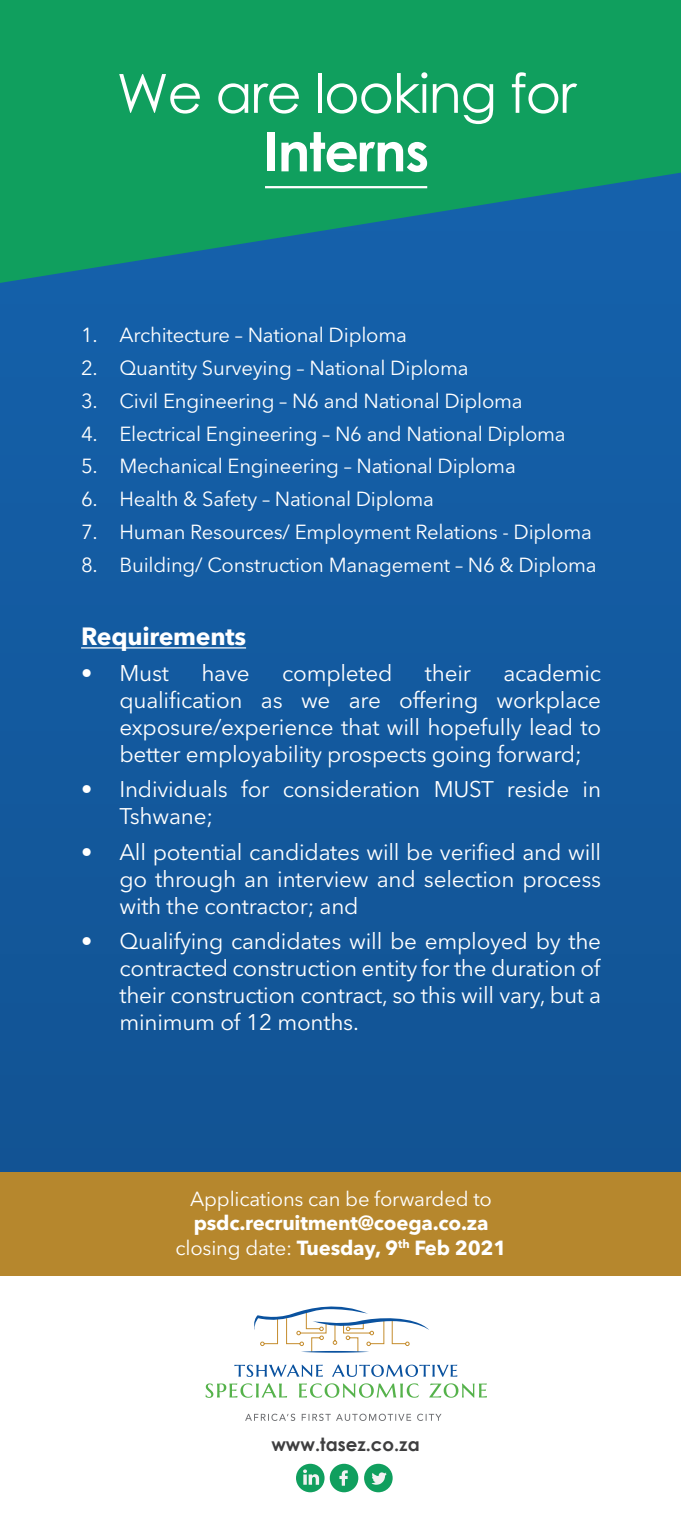
<style>
.page{position:relative;width:681px;height:1523px;background:#fff}
.page>*{position:absolute;margin:0;border:0;box-sizing:border-box;transform-origin:0 0}
.t1{font:54px/58.5px "Century Gothic";letter-spacing:-.02em;color:#fff;text-align:center}
.t2{font:700 24.75px "Avenir Next LT Pro";letter-spacing:-.01em;color:#fff}
.t3{font:22.5px/27px "Avenir Next LT Pro";letter-spacing:-.01em;color:#fff;text-align:justify}
.t4{font:20.25px "Avenir Next LT Pro";letter-spacing:-.01em;color:#fff}
.t5{font:700 20.25px/24.3px "Avenir Next LT Pro";letter-spacing:-.01em;color:#fff;text-align:center}
.t6{font:700 18.22px "Century Gothic";color:#3e3e3f}
.s1{font-weight:700}
.s2{font-weight:400}
</style>
<div class="page">
<div style="left:0;top:0;width:680px;height:1176px;background:#135a9f"></div>
<svg style="left:0;top:0;width:680px;height:283px;fill:#109f5e"></svg>
<div style="left:0;top:1172px;width:680px;height:103px;background:#b6872d"></div>
<div style="left:296px;top:1463px;width:28px;height:29px;background:#109f5e;border-radius:50%"></div>
<div style="left:329px;top:1463px;width:29px;height:29px;background:#109f5e;border-radius:50%"></div>
<div style="left:364px;top:1463px;width:28px;height:29px;background:#109f5e;border-radius:50%"></div>
<svg style="left:303px;top:1469px;width:16px;height:15px"></svg>
<svg style="left:339px;top:1470px;width:8px;height:15px"></svg>
<svg style="left:371px;top:1472px;width:15px;height:12px"></svg>
<svg style="left:245px;top:1413px;width:196px;height:7px"></svg>
<svg style="left:254px;top:1306px;width:175px;height:46px"></svg>
<svg style="left:205px;top:1383px;width:281px;height:14px"></svg>
<svg style="left:234px;top:1364px;width:223px;height:12px"></svg>
<hr style="left:81px;top:647px;width:165px;height:1px;background:#fff">
<hr style="left:265px;top:186px;width:162px;height:2px;background:#fff">
<p class="t1" style="left:117px;top:63px;width:460px">We are looking for<br><span class="s1">Interns</span></p>
<p class="t4" style="left:81px;top:323px;width:327px">1. Architecture – National Diploma</p>
<p class="t4" style="left:81px;top:356px;width:389px">2. Quantity Surveying – National Diploma</p>
<p class="t4" style="left:81px;top:389px;width:443px">3. Civil Engineering – N6 and National Diploma</p>
<p class="t4" style="left:81px;top:421px;width:486px">4. Electrical Engineering – N6 and National Diploma</p>
<p class="t4" style="left:81px;top:454px;width:436px">5. Mechanical Engineering – National Diploma</p>
<p class="t4" style="left:81px;top:487px;width:354px">6. Health &amp; Safety – National Diploma</p>
<p class="t4" style="left:81px;top:520px;width:512px">7. Human Resources/ Employment Relations - Diploma</p>
<p class="t4" style="left:81px;top:552px;width:516px">8. Building/ Construction Management – N6 &amp; Diploma</p>
<p class="t2" style="left:81px;top:621px;width:166px">Requirements</p>
<p class="t3" style="left:81px;top:659px;width:89px">• Must</p>
<p class="t3" style="left:201px;top:659px;width:50px">have</p>
<p class="t3" style="left:282px;top:659px;width:112px">completed</p>
<p class="t3" style="left:424px;top:659px;width:47px">their</p>
<p class="t3" style="left:119px;top:659px;width:483px;text-indent:383px">academic qualification as we are offering workplace exposure/experience that will hopefully lead to better employability prospects going forward;</p>
<p class="t3" style="left:119px;top:776px;width:483px;text-indent:-38px">• Individuals for consideration MUST reside in<br>Tshwane;</p>
<p class="t3" style="left:119px;top:838px;width:483px;text-indent:-38px">• All potential candidates will be verified and will go through an interview and selection process with the contractor; and</p>
<p class="t3" style="left:119px;top:928px;width:483px;text-indent:-38px">• Qualifying candidates will be employed by the contracted construction entity for the duration of their construction contract, so this will vary, but a minimum of 12 months.</p>
<p class="t5" style="left:175px;top:1186px;width:332px"><span class="s2">Applications can be forwarded to </span>psdc.recruitment@coega.co.za <span class="s2">closing date:</span> Tuesday, 9<sup>th</sup> Feb 2021</p>
<p class="t6" style="left:271px;top:1429px;width:150px">www.tasez.co.za</p>
</div>
